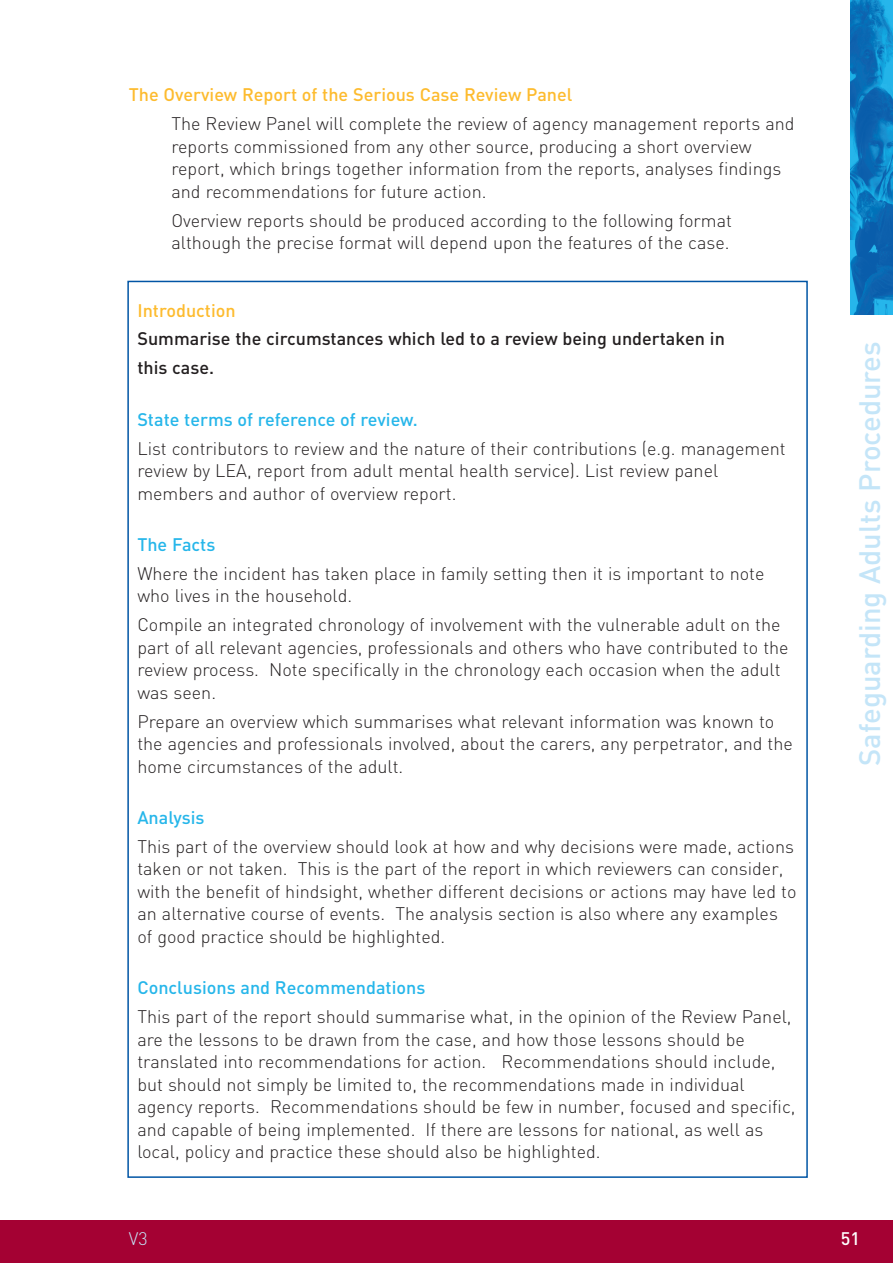
<style>
.page{position:relative;width:893px;height:1263px;background:#fff}
.page>*{position:absolute;margin:0;border:0;box-sizing:border-box;transform-origin:0 0}
.t1{font:500 29.25px "DIN";color:#c4e5f8}
.t2{font:300 18px/22.5px "DIN";color:#231f20}
.t3{font:500 18px "DIN";color:#26b6ea}
.t4{font:500 18px/29px "DIN";color:#231f20}
.t5{font:500 18px "DIN";color:#fdbb2e}
.t6{font:300 18px "DIN";color:#c4e5f8}
.t7{font:500 18px "DIN";color:#fff}
</style>
<div class="page">
<div style="left:0;top:1220px;width:893px;height:43px;background:#a40133"></div>
<img style="left:850px;top:0;width:43px;height:315px">
<p class="t5" style="left:129px;top:88px;width:445px">The Overview Report of the Serious Case Review Panel</p>
<p class="t2" style="left:171px;top:115px;width:625px">The Review Panel will complete the review of agency management reports and reports commissioned from any other source, producing a short overview report, which brings together information from the reports, analyses findings and recommendations for future action.</p>
<p class="t2" style="left:171px;top:211px;width:562px">Overview reports should be produced according to the following format although the precise format will depend upon the features of the case.</p>
<p class="t5" style="left:137px;top:304px;width:100px">Introduction</p>
<p class="t4" style="left:137px;top:327px;width:589px">Summarise the circumstances which led to a review being undertaken in this case.</p>
<p class="t3" style="left:137px;top:413px;width:282px">State terms of reference of review.</p>
<p class="t2" style="left:137px;top:439px;width:650px">List contributors to review and the nature of their contributions (e.g. management review by LEA, report from adult mental health service). List review panel members and author of overview report.</p>
<p class="t3" style="left:137px;top:538px;width:80px">The Facts</p>
<p class="t2" style="left:137px;top:564px;width:629px">Where the incident has taken place in family setting then it is important to note who lives in the household.</p>
<p class="t2" style="left:137px;top:616px;width:653px">Compile an integrated chronology of involvement with the vulnerable adult on the part of all relevant agencies, professionals and others who have contributed to the review process. Note specifically in the chronology each occasion when the adult was seen.</p>
<p class="t2" style="left:137px;top:712px;width:657px">Prepare an overview which summarises what relevant information was known to the agencies and professionals involved, about the carers, any perpetrator, and the home circumstances of the adult.</p>
<p class="t3" style="left:137px;top:811px;width:69px">Analysis</p>
<p class="t2" style="left:137px;top:837px;width:660px">This part of the overview should look at how and why decisions were made, actions taken or not taken. This is the part of the report in which reviewers can consider, with the benefit of hindsight, whether different decisions or actions may have led to an alternative course of events. The analysis section is also where any examples of good practice should be highlighted.</p>
<p class="t3" style="left:137px;top:981px;width:289px">Conclusions and Recommendations</p>
<p class="t2" style="left:137px;top:1007px;width:660px">This part of the report should summarise what, in the opinion of the Review Panel, are the lessons to be drawn from the case, and how those lessons should be translated into recommendations for action. Recommendations should include, but should not simply be limited to, the recommendations made in individual agency reports. Recommendations should be few in number, focused and specific, and capable of being implemented. If there are lessons for national, as well as local, policy and practice these should also be highlighted.</p>
<h1 class="t1" style="left:859px;top:766px;width:426px;rotate:-90deg">Safeguarding Adults Procedures</h1>
<p class="t6" style="left:129px;top:1232px;width:20px">V3</p>
<p class="t7" style="left:841px;top:1232px;width:21px">51</p>
</div>
